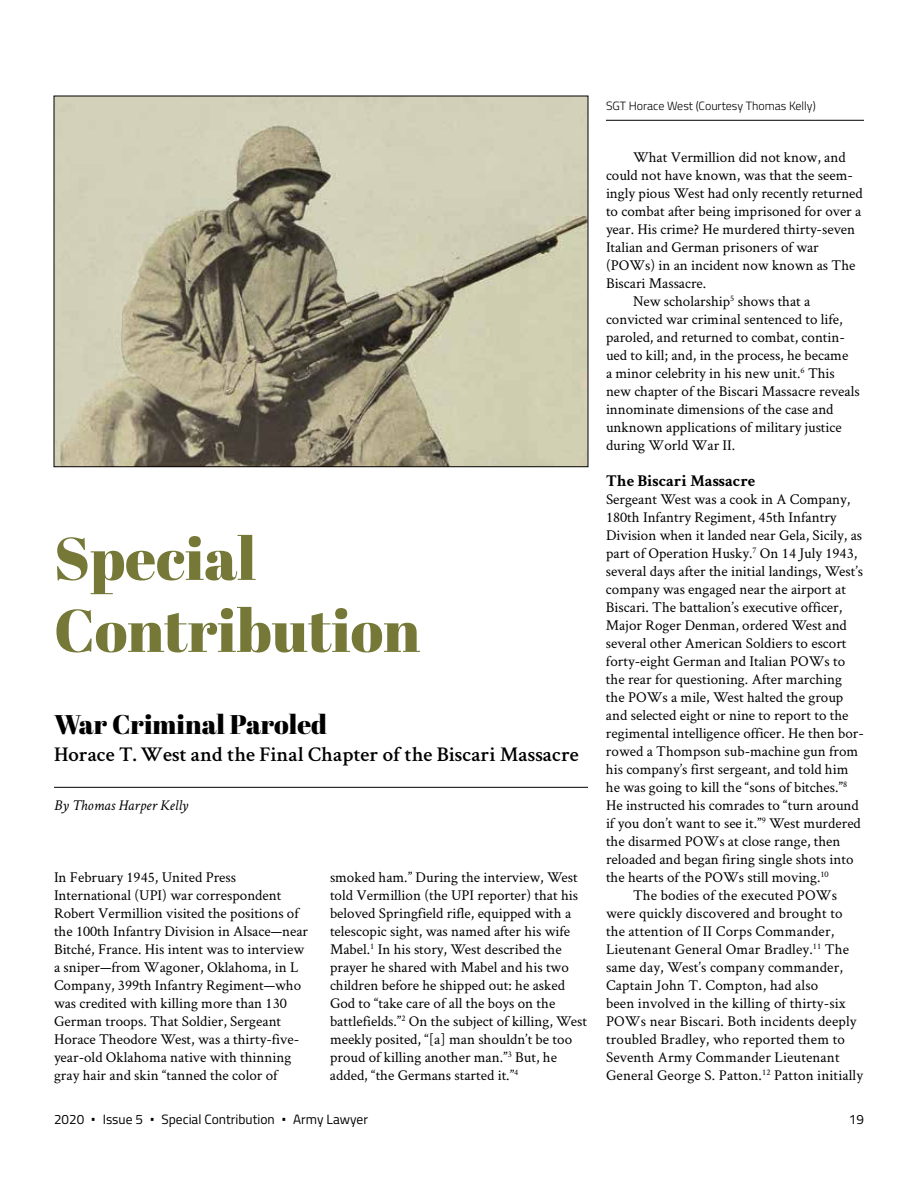
<style>
.page{position:relative;width:918px;height:1188px;background:#fff}
.page>*{position:absolute;margin:0;border:0;box-sizing:border-box;transform-origin:0 0}
.t1{font:60px/72px "Abril Fatface";color:#757837}
.t2{font:27px "Abril Fatface";color:#000}
.t3{font:600 21px "Crimson Text";color:#000}
.t4{font:700 16.5px "Crimson Text";color:#000}
.t5{font:15px/18px "Crimson Text";color:#000}
.t6{font:italic 15px "Crimson Text";color:#000}
.t7{font:13.5px "Titillium Web";color:#000}
.t8{font:300 12px "Titillium Web";color:#000}
.s1{font-size:10.5px}
</style>
<div class="page">
<hr style="left:606px;top:120px;width:258px;height:1px;background:#000">
<hr style="left:54px;top:787px;width:534px;height:1px;background:#000">
<img style="left:56px;top:98px;width:530px;height:367px">
<h1 class="t1" style="left:54px;top:521px;width:368px">Special<br>Contribution</h1>
<h2 class="t2" style="left:54px;top:706px;width:275px">War Criminal Paroled</h2>
<h3 class="t3" style="left:54px;top:740px;width:526px">Horace T. West and the Final Chapter of the Biscari Massacre</h3>
<p class="t6" style="left:54px;top:797px;width:136px">By Thomas Harper Kelly</p>
<p class="t5" style="left:54px;top:868px;width:256px">In February 1945, United Press International (UPI) war correspondent Robert Vermillion visited the positions of the 100th Infantry Division in Alsace—near Bitché, France. His intent was to interview a sniper—from Wagoner, Oklahoma, in L Company, 399th Infantry Regiment—who was credited with killing more than 130<br>German troops. That Soldier, Sergeant Horace Theodore West, was a thirty-five&shy;year-old Oklahoma native with thinning gray hair and skin “tanned the color of</p>
<p class="t5" style="left:330px;top:868px;width:259px">smoked ham.” During the interview, West told Vermillion (the UPI reporter) that his beloved Springfield rifle, equipped with a telescopic sight, was named after his wife Mabel.<sup>1</sup> In his story, West described the prayer he shared with Mabel and his two children before he shipped out: he asked God to “take care of all the boys on the battlefields.”<sup>2</sup> On the subject of killing, West meekly posited, “[a] man shouldn’t be too proud of killing another man.”<sup>3</sup> But, he added, “the Germans started it.”<sup>4</sup></p>
<p class="t8" style="left:606px;top:97px;width:211px">SGT Horace West (Courtesy Thomas Kelly)</p>
<p class="t5" style="left:606px;top:148px;width:258px;text-indent:27px">What Vermillion did not know, and could not have known, was that the seem&shy;ingly pious West had only recently returned to combat after being imprisoned for over a year. His crime? He murdered thirty-seven Italian and German prisoners of war (POWs) in an incident now known as The Biscari Massacre.</p>
<p class="t5" style="left:606px;top:292px;width:255px;text-indent:27px">New scholarship<sup>5</sup> shows that a convicted war criminal sentenced to life, paroled, and returned to combat, contin&shy;ued to kill; and, in the process, he became<br>a minor celebrity in his new unit.<sup>6</sup> This new chapter of the Biscari Massacre reveals innominate dimensions of the case and unknown applications of military justice during World War II.</p>
<h4 class="t4" style="left:606px;top:471px;width:151px">The Biscari Massacre</h4>
<p class="t5" style="left:606px;top:490px;width:259px">Sergeant West was a cook in A Company, 180th Infantry Regiment, 45th Infantry Division when it landed near Gela, Sicily, as part of Operation Husky.<sup>7</sup> On 14 July 1943, several days after the initial landings, West’s company was engaged near the airport at Biscari. The battalion’s executive officer, Major Roger Denman, ordered West and several other American Soldiers to escort forty-eight German and Italian POWs to the rear for questioning. After marching the POWs a mile, West halted the group and selected eight or nine to report to the regimental intelligence officer. He then bor&shy;rowed a Thompson sub-machine gun from his company’s first sergeant, and told him he was going to kill the “sons of bitches.”<sup>8<br></sup>He instructed his comrades to “turn around if you don’t want to see it.”<sup>9</sup> West murdered the disarmed POWs at close range, then reloaded and began firing single shots into the hearts of the POWs still moving.<sup>10</sup></p>
<p class="t5" style="left:606px;top:886px;width:259px;text-indent:27px">The bodies of the executed POWs were quickly discovered and brought to the attention of II Corps Commander, Lieutenant General Omar Bradley.<sup>11</sup> The same day, West’s company commander, Captain John T. Compton, had also<br>been involved in the killing of thirty-six POWs near Biscari. Both incidents deeply troubled Bradley, who reported them to Seventh Army Commander Lieutenant General George S. Patton.<sup>12</sup> Patton initially</p>
<p class="t7" style="left:54px;top:1109px;width:316px">2020 <span class="s1">•</span> Issue 5 <span class="s1">•</span> Special Contribution <span class="s1">•</span> Army Lawyer</p>
<p class="t7" style="left:849px;top:1109px;width:17px">19</p>
</div>
